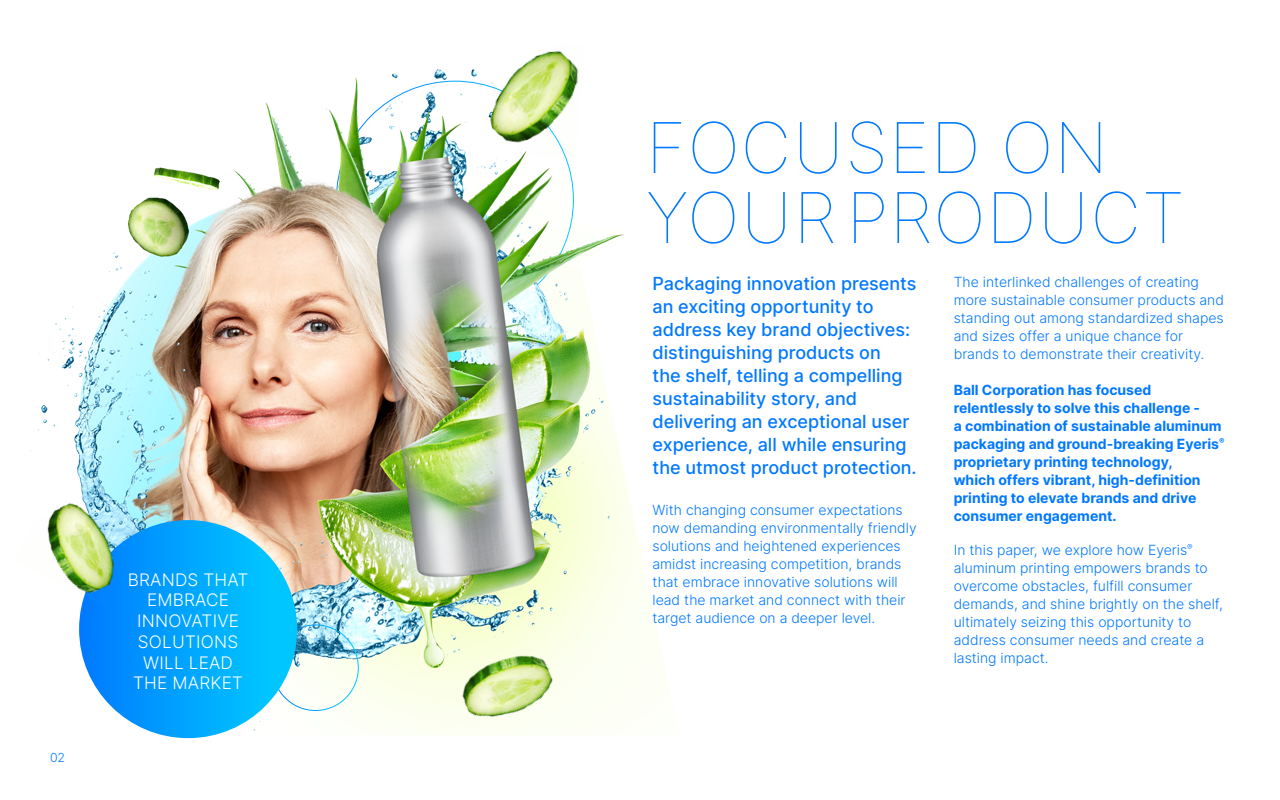
<style>
.page{position:relative;width:1280px;height:800px;background:#fff}
.page>*{position:absolute;margin:0;border:0;box-sizing:border-box;transform-origin:0 0}
.t1{font:100 70px/70px "Inter";letter-spacing:.01em;color:#0078ff}
.t2{font:500 18px/23px "Inter";color:#0078ff}
.t3{font:300 17.2px/20.7px "Inter";letter-spacing:.01em;color:#fff;text-align:center}
.t4{font:300 14px/18px "Inter";color:#0078ff}
.t5{font:700 14px/18px "Inter";color:#0078ff}
.t6{font:300 12.4px "Inter";color:#0078ff}
</style>
<div class="page">
<img style="left:30px;top:69px;width:621px;height:667px">
<div style="left:79px;top:520px;width:218px;height:218px;background:linear-gradient(to right,#017aff,#00ceff);border-radius:109px"></div>
<img style="left:481px;top:51px;width:103px;height:108px">
<img style="left:30px;top:486px;width:113px;height:120px">
<img style="left:437px;top:626px;width:135px;height:110px">
<p class="t6" style="left:50px;top:749px;width:17px">02</p>
<p class="t3" style="left:128px;top:569px;width:122px">BRANDS THAT<br>EMBRACE<br>INNOVATIVE<br>SOLUTIONS<br>WILL LEAD<br>THE MARKET</p>
<h1 class="t1" style="left:646px;top:111px;width:541px">FOCUSED ON<br>YOUR PRODUCT</h1>
<p class="t2" style="left:652px;top:272px;width:266px">Packaging innovation presents an exciting opportunity to address key brand objectives: distinguishing products on<br>the shelf, telling a compelling sustainability story, and delivering an exceptional user experience, all while ensuring the utmost product protection.</p>
<p class="t4" style="left:652px;top:501px;width:266px">With changing consumer expectations now demanding environmentally friendly solutions and heightened experiences amidst increasing competition, brands that embrace innovative solutions will lead the market and connect with their target audience on a deeper level.</p>
<p class="t4" style="left:954px;top:272px;width:272px">The interlinked challenges of creating more sustainable consumer products and standing out among standardized shapes and sizes offer a unique chance for brands to demonstrate their creativity.</p>
<p class="t5" style="left:954px;top:380px;width:272px">Ball Corporation has focused relentlessly to solve this challenge -<br>a combination of sustainable aluminum packaging and ground-breaking Eyeris<sup>® </sup>proprietary printing technology,<br>which offers vibrant, high-definition printing to elevate brands and drive consumer engagement.</p>
<p class="t4" style="left:954px;top:540px;width:271px">In this paper, we explore how Eyeris<sup>® </sup>aluminum printing empowers brands to overcome obstacles, fulfill consumer demands, and shine brightly on the shelf, ultimately seizing this opportunity to address consumer needs and create a lasting impact.</p>
</div>
